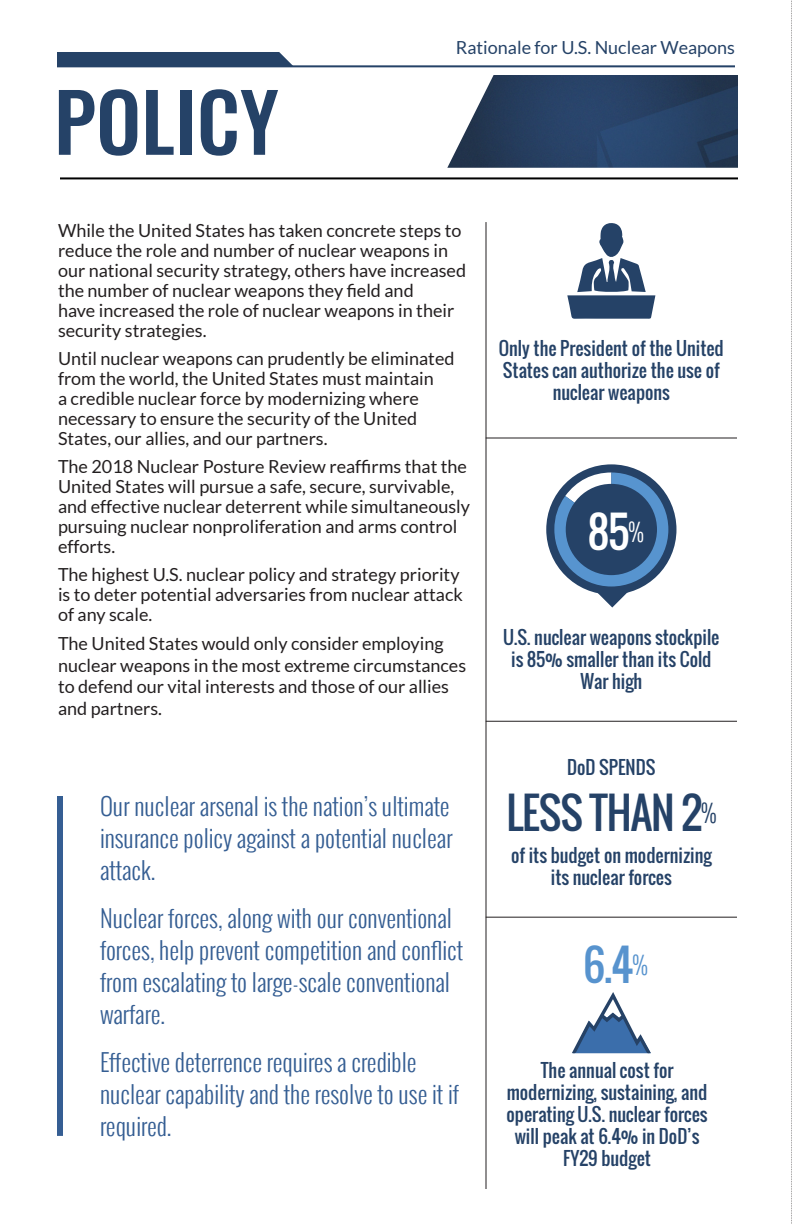
<style>
.page{position:relative;width:792px;height:1224px;background:#fff}
.page>*{position:absolute;margin:0;border:0;box-sizing:border-box;transform-origin:0 0}
.t1{font:500 80px "Oswald";color:#254267}
.t2{font:42px "Oswald";letter-spacing:-.025em;color:#254267}
.t3{font:42px "Oswald";color:#5793ce}
.t4{font:42px "Oswald";color:#fff}
.t5{font:300 24px/32px "Oswald";color:#355e93}
.t6{font:18px/20px "Lato";color:#231f20}
.t7{font:18px/22px "Oswald";color:#254267;text-align:center}
.t8{font:18px "Lato";color:#254267}
</style>
<div class="page">
<div style="left:57px;top:52px;width:235px;height:13px;background:#254267"></div>
<hr style="left:57px;top:65px;width:678px;height:2px;background:#254267">
<hr style="left:60px;top:177px;width:678px;height:2px;background:#000">
<img style="left:447px;top:75px;width:291px;height:93px">
<hr style="left:486px;top:222px;width:1px;height:967px;background:#231f20">
<svg style="left:791px;top:0;width:1px;height:1224px"></svg>
<div style="left:546px;top:464px;width:130px;height:131px;background:#254267;border-radius:50%"></div>
<svg style="left:554px;top:473px;width:114px;height:135px"></svg>
<div style="left:566px;top:484px;width:91px;height:91px;background:#254267;border-radius:50%"></div>
<hr style="left:486px;top:438px;width:251px;height:1px;background:#231f20">
<hr style="left:486px;top:721px;width:251px;height:1px;background:#231f20">
<hr style="left:486px;top:917px;width:251px;height:1px;background:#231f20">
<svg style="left:567px;top:223px;width:88px;height:96px"></svg>
<svg style="left:572px;top:992px;width:79px;height:62px"></svg>
<div style="left:57px;top:796px;width:6px;height:340px;background:#355e93"></div>
<h1 class="t1" style="left:54px;top:80px;width:226px">POLICY</h1>
<p class="t8" style="left:456px;top:38px;width:281px">Rationale for U.S. Nuclear Weapons</p>
<p class="t6" style="left:58px;top:220px;width:410px">While the United States has taken concrete steps to reduce the role and number of nuclear weapons in our national security strategy, others have increased the number of nuclear weapons they field and<br>have increased the role of nuclear weapons in their security strategies.</p>
<p class="t6" style="left:58px;top:348px;width:398px">Until nuclear weapons can prudently be eliminated from the world, the United States must maintain<br>a credible nuclear force by modernizing where necessary to ensure the security of the United States, our allies, and our partners.</p>
<p class="t6" style="left:58px;top:456px;width:414px">The 2018 Nuclear Posture Review reaffirms that the United States will pursue a safe, secure, survivable, and effective nuclear deterrent while simultaneously pursuing nuclear nonproliferation and arms control efforts.</p>
<p class="t6" style="left:58px;top:564px;width:406px">The highest U.S. nuclear policy and strategy priority is to deter potential adversaries from nuclear attack of any scale.</p>
<p class="t6" style="left:58px;top:633px;width:410px;line-height:21.6px">The United States would only consider employing nuclear weapons in the most extreme circumstances to defend our vital interests and those of our allies and partners.</p>
<h3 class="t5" style="left:100px;top:790px;width:354px">Our nuclear arsenal is the nation’s ultimate insurance policy against a potential nuclear attack.</h3>
<h3 class="t5" style="left:100px;top:902px;width:365px">Nuclear forces, along with our conventional forces, help prevent competition and conflict from escalating to large-scale conventional warfare.</h3>
<h3 class="t5" style="left:100px;top:1046px;width:361px">Effective deterrence requires a credible nuclear capability and the resolve to use it if required.</h3>
<p class="t7" style="left:499px;top:337px;width:227px">Only the President of the United<br>States can authorize the use of nuclear weapons</p>
<h2 class="t4" style="left:588px;top:500px;width:57px">85<sup>%</sup></h2>
<p class="t7" style="left:503px;top:626px;width:218px">U.S. nuclear weapons stockpile is 85% smaller than its Cold<br>War high</p>
<p class="t7" style="left:567px;top:756px;width:90px">DoD SPENDS</p>
<h2 class="t2" style="left:506px;top:781px;width:211px">LESS THAN 2<sup>%</sup></h2>
<p class="t7" style="left:511px;top:844px;width:202px">of its budget on modernizing its nuclear forces</p>
<h2 class="t3" style="left:583px;top:933px;width:66px">6.4<sup>%</sup></h2>
<p class="t7" style="left:507px;top:1059px;width:203px">The annual cost for modernizing, sustaining, and operating U.S. nuclear forces will peak at 6.4% in DoD’s<br>FY29 budget</p>
</div>
